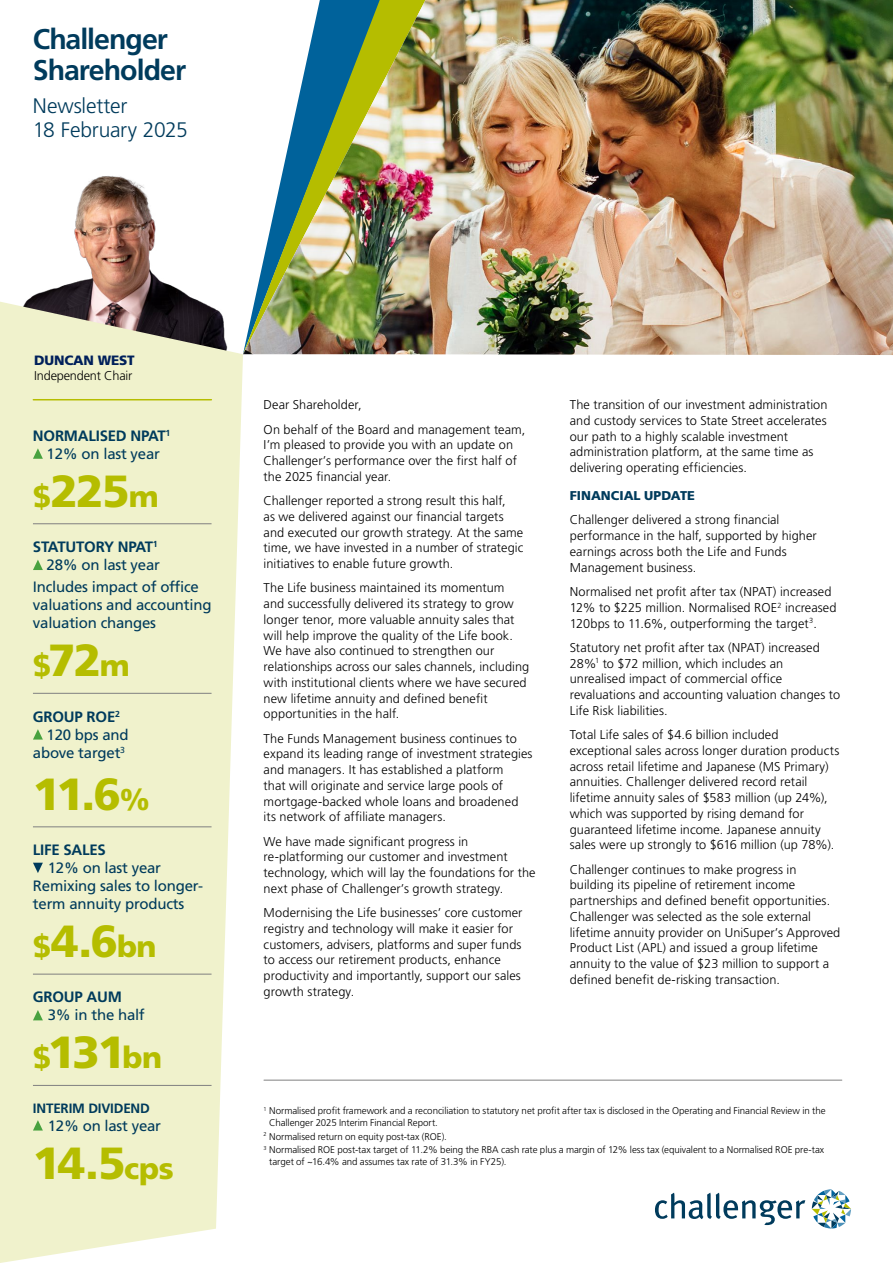
<style>
.page{position:relative;width:893px;height:1263px;background:#fff}
.page>*{position:absolute;margin:0;border:0;box-sizing:border-box;transform-origin:0 0}
.t1{font:900 45px "Frutiger LT Pro";letter-spacing:-.045em;color:#b5bd00}
.t2{font:900 30px "Frutiger LT Pro";color:#b5bd00}
.t3{font:700 28.5px/31.5px "Frutiger LT Pro";letter-spacing:-.035em;color:#003b5c}
.t4{font:300 21px/24px "Frutiger LT Pro";letter-spacing:-.01em;color:#003b5c}
.t5{font:15px/18px "Frutiger LT Pro";letter-spacing:-.015em;color:#003b5c}
.t6{font:700 15px/18px "Frutiger LT Pro";letter-spacing:-.015em;color:#003b5c;text-align:center}
.t7{font:700 13.5px "Frutiger LT Pro";letter-spacing:-.015em;color:#003b5c}
.t8{font:900 13.5px "Frutiger LT Pro";letter-spacing:-.015em;color:#00205b}
.t9{font:300 12.75px/15.8px "Frutiger LT Pro";letter-spacing:.005em;color:#000}
.t10{font:300 12.75px "Frutiger LT Pro";letter-spacing:-.015em;color:#000}
.t11{font:900 12.75px "Frutiger LT Pro";color:#003b5c}
.t12{font:300 9.75px/11.7px "Frutiger LT Pro";letter-spacing:-.005em;color:#000}
.s1{font-weight:400}
.s2{font-size:30px}
.s3{font-size:45px}
</style>
<div class="page">
<img style="left:25px;top:176px;width:177px;height:126px">
<svg style="left:0;top:302px;width:243px;height:961px;background:#eceecc"></svg>
<svg style="left:655px;top:1193px;width:150px;height:32px"></svg>
<svg style="left:812px;top:1189px;width:39px;height:39px"></svg>
<hr style="left:33px;top:399px;width:178px;height:1px;background:#b5bd00">
<img style="left:243px;top:0;width:650px;height:355px">
<hr style="left:33px;top:523px;width:179px;height:1px;background:#808080">
<hr style="left:33px;top:693px;width:179px;height:1px;background:#808080">
<hr style="left:33px;top:826px;width:179px;height:1px;background:#808080">
<hr style="left:33px;top:974px;width:179px;height:1px;background:#808080">
<hr style="left:33px;top:1085px;width:179px;height:1px;background:#808080">
<svg style="left:33px;top:448px;width:10px;height:11px"></svg>
<svg style="left:33px;top:560px;width:10px;height:10px"></svg>
<svg style="left:33px;top:729px;width:10px;height:10px"></svg>
<svg style="left:33px;top:863px;width:10px;height:10px"></svg>
<svg style="left:33px;top:1010px;width:10px;height:10px"></svg>
<svg style="left:33px;top:1120px;width:10px;height:10px"></svg>
<hr style="left:264px;top:1080px;width:578px;height:1px;background:#808080">
<h3 class="t3" style="left:33px;top:23px;width:155px">Challenger<br>Shareholder</h3>
<h3 class="t4" style="left:33px;top:94px;width:156px">Newsletter<br>18 February 2025</h3>
<p class="t8" style="left:34px;top:352px;width:102px">DUNCAN WEST</p>
<p class="t10" style="left:34px;top:368px;width:100px">Independent Chair</p>
<p class="t6" style="left:33px;top:427px;width:139px">NORMALISED NPAT<sup>1<br></sup><span class="s1">12% on last year</span></p>
<h1 class="t1" style="left:33px;top:464px;width:127px"><span class="s2">$</span>225<span class="s2">m</span></h1>
<p class="t6" style="left:33px;top:538px;width:128px;text-align:right">STATUTORY NPAT<sup>1<br></sup><span class="s1">28% on last year</span></p>
<p class="t5" style="left:33px;top:578px;width:180px">Includes impact of office valuations and accounting valuation changes</p>
<h2 class="t2" style="left:33px;top:648px;width:98px">$<span class="s3">72</span>m</h2>
<p class="t6" style="left:33px;top:707px;width:89px">GROUP ROE<sup>2</sup></p>
<p class="t5" style="left:47px;top:725px;width:83px">120 bps and</p>
<p class="t5" style="left:33px;top:743px;width:94px">above target<sup>3</sup></p>
<h1 class="t1" style="left:33px;top:767px;width:118px">11.6<span class="s2">%</span></h1>
<p class="t6" style="left:33px;top:841px;width:75px">LIFE SALES</p>
<p class="t5" style="left:33px;top:859px;width:172px;text-indent:15px">12% on last year<br>Remixing sales to longer&shy;term annuity products</p>
<h2 class="t2" style="left:33px;top:928px;width:125px">$<span class="s3">4.6</span>bn</h2>
<p class="t6" style="left:33px;top:988px;width:91px">GROUP AUM</p>
<p class="t5" style="left:48px;top:1006px;width:98px">3% in the half</p>
<h2 class="t2" style="left:33px;top:1040px;width:131px">$<span class="s3">131</span>bn</h2>
<p class="t7" style="left:33px;top:1100px;width:118px">INTERIM DIVIDEND</p>
<p class="t5" style="left:48px;top:1116px;width:115px">12% on last year</p>
<h1 class="t1" style="left:33px;top:1135px;width:142px">14.5<span class="s2">cps</span></h1>
<p class="t9" style="left:264px;top:393px;width:263px;line-height:24.3px">Dear Shareholder,<br>On behalf of the Board and management team,</p>
<p class="t9" style="left:264px;top:437px;width:255px">I’m pleased to provide you with an update on<br>Challenger’s performance over the first half of the 2025 financial year.</p>
<p class="t9" style="left:264px;top:493px;width:261px">Challenger reported a strong result this half,<br>as we delivered against our financial targets and executed our growth strategy. At the same time, we have invested in a number of strategic initiatives to enable future growth.</p>
<p class="t9" style="left:264px;top:580px;width:267px">The Life business maintained its momentum<br>and successfully delivered its strategy to grow longer tenor, more valuable annuity sales that will help improve the quality of the Life book.<br>We have also continued to strengthen our relationships across our sales channels, including with institutional clients where we have secured new lifetime annuity and defined benefit opportunities in the half.</p>
<p class="t9" style="left:264px;top:730px;width:270px">The Funds Management business continues to expand its leading range of investment strategies and managers. It has established a platform<br>that will originate and service large pools of mortgage-backed whole loans and broadened its network of affiliate managers.</p>
<p class="t9" style="left:264px;top:833px;width:273px">We have made significant progress in re-platforming our customer and investment technology, which will lay the foundations for the next phase of Challenger’s growth strategy.</p>
<p class="t9" style="left:264px;top:905px;width:260px">Modernising the Life businesses’ core customer registry and technology will make it easier for customers, advisers, platforms and super funds to access our retirement products, enhance productivity and importantly, support our sales growth strategy.</p>
<p class="t9" style="left:570px;top:397px;width:259px">The transition of our investment administration and custody services to State Street accelerates our path to a highly scalable investment administration platform, at the same time as delivering operating efficiencies.</p>
<p class="t11" style="left:570px;top:488px;width:127px">FINANCIAL UPDATE</p>
<p class="t9" style="left:570px;top:512px;width:248px">Challenger delivered a strong financial performance in the half, supported by higher earnings across both the Life and Funds Management business.</p>
<p class="t9" style="left:570px;top:584px;width:268px">Normalised net profit after tax (NPAT) increased<br>12% to $225 million. Normalised ROE<sup>2</sup> increased<br>120bps to 11.6%, outperforming the target<sup>3</sup>.</p>
<p class="t9" style="left:570px;top:640px;width:272px">Statutory net profit after tax (NPAT) increased 28%<sup>1</sup> to $72 million, which includes an unrealised impact of commercial office revaluations and accounting valuation changes to Life Risk liabilities.</p>
<p class="t9" style="left:570px;top:727px;width:271px">Total Life sales of $4.6 billion included exceptional sales across longer duration products across retail lifetime and Japanese (MS Primary) annuities. Challenger delivered record retail lifetime annuity sales of $583 million (up 24%), which was supported by rising demand for guaranteed lifetime income. Japanese annuity sales were up strongly to $616 million (up 78%).</p>
<p class="t9" style="left:570px;top:861px;width:272px">Challenger continues to make progress in building its pipeline of retirement income partnerships and defined benefit opportunities.<br>Challenger was selected as the sole external lifetime annuity provider on UniSuper’s Approved Product List (APL) and issued a group lifetime annuity to the value of $23 million to support a defined benefit de-risking transaction.</p>
<p class="t12" style="left:269px;top:1105px;width:558px;text-indent:-6px"><sup>1</sup> Normalised profit framework and a reconciliation to statutory net profit after tax is disclosed in the Operating and Financial Review in the<br>Challenger 2025 Interim Financial Report.</p>
<p class="t12" style="left:264px;top:1129px;width:562px;line-height:13.8px"><sup>2</sup> Normalised return on equity post-tax (ROE).<br><sup>3</sup> Normalised ROE post-tax target of 11.2% being the RBA cash rate plus a margin of 12% less tax (equivalent to a Normalised ROE pre-tax</p>
<p class="t12" style="left:269px;top:1156px;width:239px">target of ~16.4% and assumes tax rate of 31.3% in FY25).</p>
</div>
